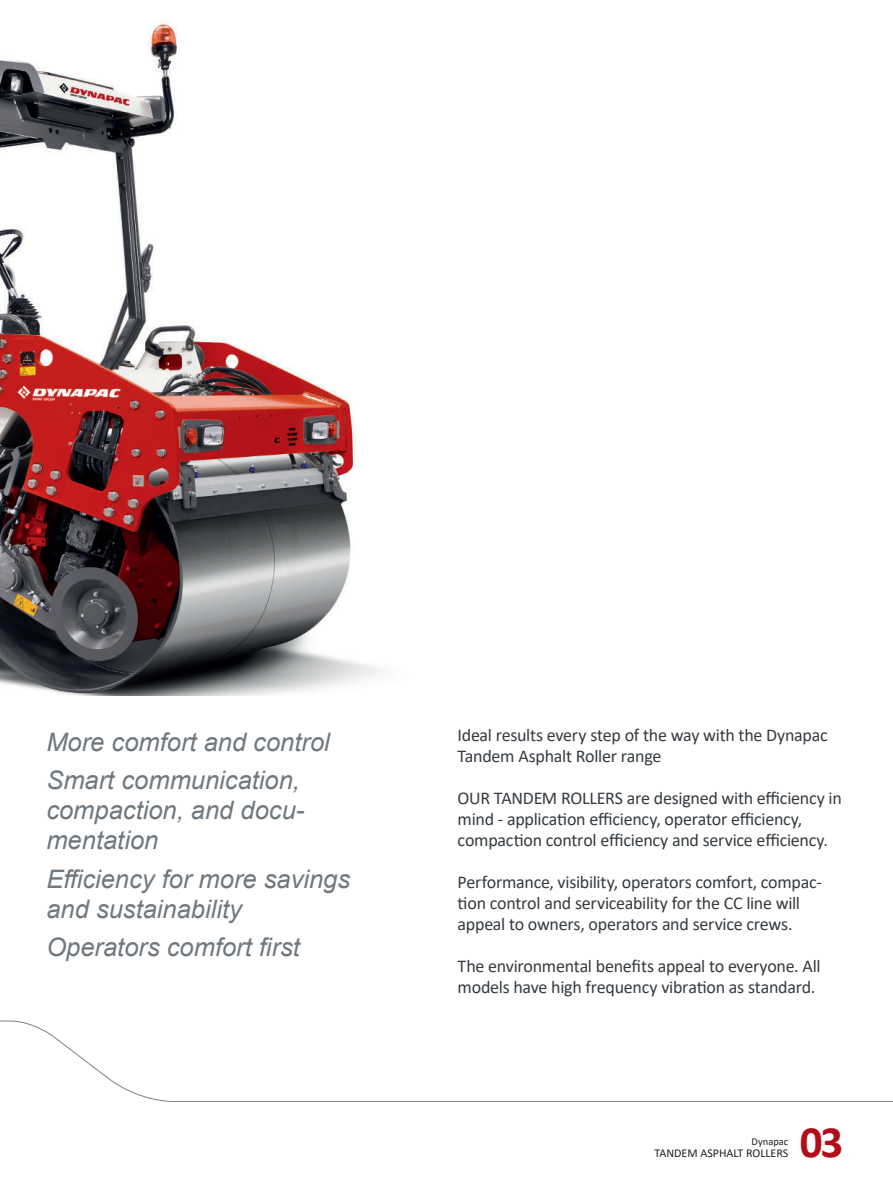
<style>
.page{position:relative;width:893px;height:1191px;background:#fff}
.page>*{position:absolute;margin:0;border:0;box-sizing:border-box;transform-origin:0 0}
.t1{font:700 45px "Calibri";color:#b20e19}
.t2{font:italic 25.5px/30px "Arial";color:#70787e}
.t3{font:18px/21px "Calibri";letter-spacing:-.015em;color:#353b40}
.t4{font:12px "Calibri";color:#231f20}
.t5{font:10.5px "Calibri";color:#231f20}
</style>
<div class="page">
<img style="left:0;top:20px;width:382px;height:675px">
<svg style="left:0;top:1020px;width:893px;height:82px"></svg>
<h2 class="t2" style="left:46px;top:724px;width:285px;line-height:38.5px">More comfort and control<br>Smart communication,</h2>
<h2 class="t2" style="left:46px;top:797px;width:259px">compaction, and docu&shy;mentation</h2>
<h2 class="t2" style="left:46px;top:864px;width:305px">Efficiency for more savings and sustainability</h2>
<h2 class="t2" style="left:46px;top:932px;width:255px">Operators comfort first</h2>
<p class="t3" style="left:458px;top:725px;width:372px">Ideal results every step of the way with the Dynapac<br>Tandem Asphalt Roller range</p>
<p class="t3" style="left:458px;top:787px;width:386px">OUR TANDEM ROLLERS are designed with efficiency in mind - application efficiency, operator efficiency, compaction control efficiency and service efficiency.</p>
<p class="t3" style="left:458px;top:871px;width:366px">Performance, visibility, operators comfort, compac&shy;tion control and serviceability for the CC line will appeal to owners, operators and service crews.</p>
<p class="t3" style="left:458px;top:955px;width:365px">The environmental benefits appeal to everyone. All models have high frequency vibration as standard.</p>
<p class="t5" style="left:752px;top:1137px;width:38px">Dynapac</p>
<p class="t4" style="left:655px;top:1148px;width:135px">TANDEM ASPHALT ROLLERS</p>
<h1 class="t1" style="left:800px;top:1110px;width:45px">03</h1>
</div>
